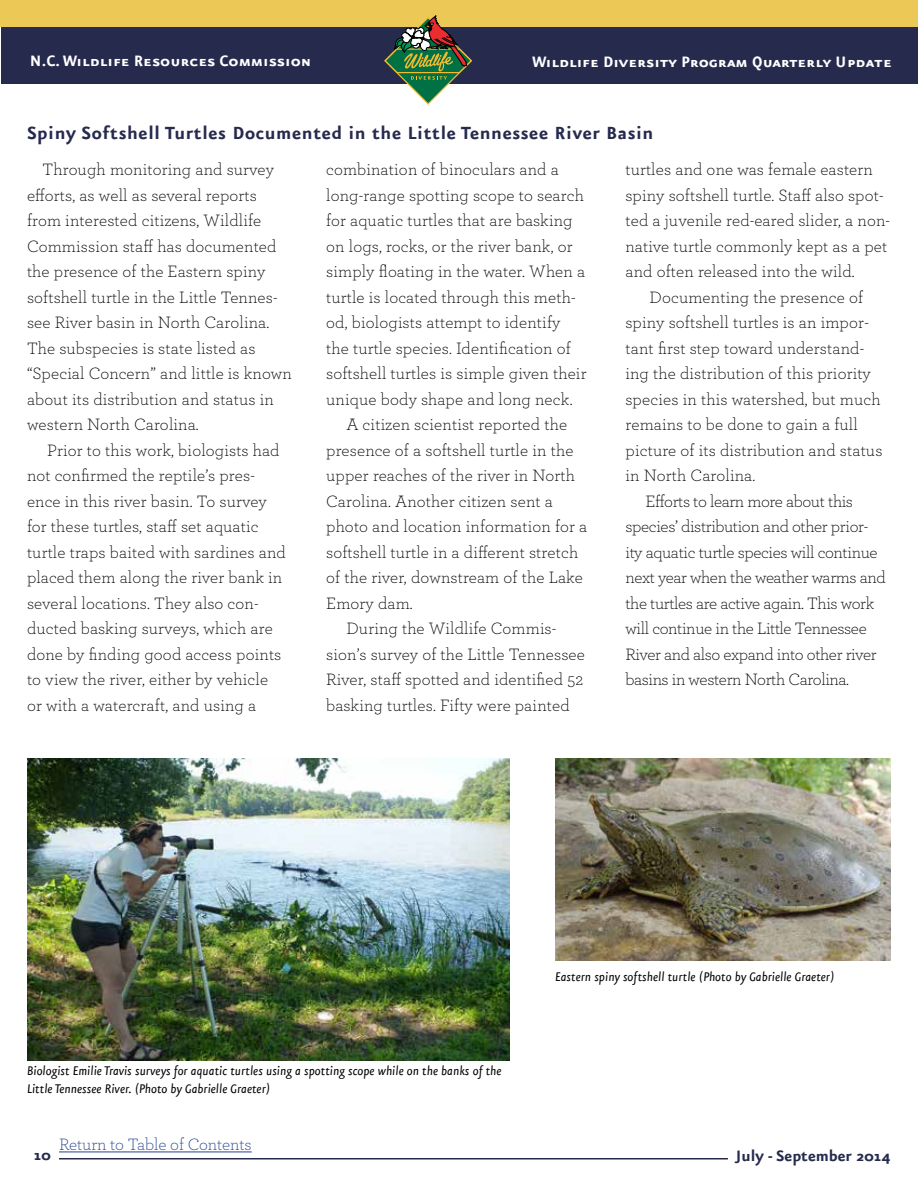
<style>
.page{position:relative;width:918px;height:1188px;background:#fff}
.page>*{position:absolute;margin:0;border:0;box-sizing:border-box;transform-origin:0 0}
.t1{font:700 21px "Eureka Sans";letter-spacing:.03em;color:#262a4d}
.t2{font:18px "Eureka Sans Bold Caps";color:#fff}
.t3{font:700 18px "Eureka Sans";color:#262a4d}
.t4{font:300 17.25px/25.5px "Archer";letter-spacing:.01em;color:#000}
.t5{font:300 17.25px "Archer";letter-spacing:-.02em;color:#000}
.t6{font:300 17.25px "Archer";letter-spacing:-.025em;color:#000}
.t7{font:300 17.25px "Archer";letter-spacing:-.005em;color:#25408f}
.t8{font:italic 15px/18px "Eureka Sans";color:#000}
</style>
<div class="page">
<hr style="left:917px;top:0;width:1px;height:702px;background:#d4d4db">
<img style="left:27px;top:758px;width:482px;height:302px">
<img style="left:555px;top:758px;width:336px;height:203px">
<hr style="left:59px;top:1152px;width:193px;height:1px;background:#25408f">
<hr style="left:59px;top:1158px;width:669px;height:2px;background:#262a4d">
<div style="left:1px;top:27px;width:917px;height:57px;background:#262a4d"></div>
<div style="left:0;top:0;width:918px;height:27px;background:#ecc856"></div>
<svg style="left:384px;top:16px;width:88px;height:89px"></svg>
<p class="t2" style="left:30px;top:52px;width:283px">N.C. Wildlife Resources Commission</p>
<p class="t2" style="left:532px;top:52px;width:361px">Wildlife Diversity Program Quarterly Update</p>
<p class="t1" style="left:27px;top:122px;width:628px">Spiny Softshell Turtles Documented in the Little Tennessee River Basin</p>
<p class="t4" style="left:27px;top:156px;width:266px;text-indent:16px">Through monitoring and survey efforts, as well as several reports from interested citizens, Wildlife Commission staff has documented the presence of the Eastern spiny softshell turtle in the Little Tennes&shy;see River basin in North Carolina.<br>The subspecies is state listed as “Special Concern” and little is known about its distribution and status in western North Carolina.</p>
<p class="t4" style="left:27px;top:437px;width:260px;text-indent:20px">Prior to this work, biologists had not confirmed the reptile’s pres&shy;ence in this river basin. To survey for these turtles, staff set aquatic turtle traps baited with sardines and placed them along the river bank in several locations. They also con&shy;ducted basking surveys, which are done by finding good access points to view the river, either by vehicle or with a watercraft, and using a</p>
<p class="t4" style="left:326px;top:156px;width:234px">combination of binoculars and a</p>
<p class="t4" style="left:326px;top:182px;width:259px">long-range spotting scope to search</p>
<p class="t4" style="left:326px;top:207px;width:248px">for aquatic turtles that are basking</p>
<p class="t4" style="left:326px;top:232px;width:248px">on logs, rocks, or the river bank, or</p>
<p class="t4" style="left:326px;top:258px;width:261px">simply floating in the water. When a</p>
<p class="t4" style="left:326px;top:283px;width:251px">turtle is located through this meth-</p>
<p class="t4" style="left:326px;top:309px;width:236px">od, biologists attempt to identify</p>
<p class="t4" style="left:326px;top:334px;width:246px">the turtle species. Identification of</p>
<p class="t4" style="left:326px;top:360px;width:262px">softshell turtles is simple given their</p>
<p class="t4" style="left:326px;top:385px;width:248px">unique body shape and long neck.</p>
<p class="t4" style="left:346px;top:411px;width:222px">A citizen scientist reported the</p>
<p class="t4" style="left:326px;top:436px;width:249px">presence of a softshell turtle in the</p>
<p class="t4" style="left:326px;top:462px;width:250px">upper reaches of the river in North</p>
<p class="t4" style="left:326px;top:487px;width:228px">Carolina. Another citizen sent a</p>
<p class="t4" style="left:326px;top:513px;width:263px">photo and location information for a</p>
<p class="t4" style="left:326px;top:538px;width:254px">softshell turtle in a different stretch</p>
<p class="t4" style="left:326px;top:564px;width:258px">of the river, downstream of the Lake</p>
<p class="t4" style="left:326px;top:589px;width:88px">Emory dam.</p>
<p class="t4" style="left:346px;top:615px;width:212px">During the Wildlife Commis-</p>
<p class="t4" style="left:326px;top:640px;width:260px">sion’s survey of the Little Tennessee</p>
<p class="t4" style="left:326px;top:666px;width:259px">River, staff spotted and identified 52</p>
<p class="t4" style="left:326px;top:691px;width:245px">basking turtles. Fifty were painted</p>
<p class="t4" style="left:626px;top:156px;width:249px">turtles and one was female eastern</p>
<p class="t4" style="left:626px;top:182px;width:260px">spiny softshell turtle. Staff also spot-</p>
<p class="t4" style="left:626px;top:207px;width:266px">ted a juvenile red-eared slider, a non-</p>
<p class="t4" style="left:626px;top:233px;width:263px">native turtle commonly kept as a pet</p>
<p class="t4" style="left:626px;top:258px;width:231px">and often released into the wild.</p>
<p class="t4" style="left:650px;top:284px;width:215px">Documenting the presence of</p>
<p class="t4" style="left:626px;top:309px;width:245px">spiny softshell turtles is an impor-</p>
<p class="t4" style="left:626px;top:335px;width:240px">tant first step toward understand-</p>
<p class="t4" style="left:626px;top:360px;width:247px">ing the distribution of this priority</p>
<p class="t4" style="left:626px;top:386px;width:257px">species in this watershed, but much</p>
<p class="t4" style="left:626px;top:411px;width:234px">remains to be done to gain a full</p>
<p class="t4" style="left:626px;top:437px;width:258px">picture of its distribution and status</p>
<p class="t4" style="left:626px;top:462px;width:131px">in North Carolina.</p>
<p class="t5" style="left:646px;top:490px;width:209px">Efforts to learn more about this</p>
<p class="t5" style="left:626px;top:515px;width:244px">species’ distribution and other prior-</p>
<p class="t5" style="left:626px;top:541px;width:254px">ity aquatic turtle species will continue</p>
<p class="t6" style="left:626px;top:566px;width:262px">next year when the weather warms and</p>
<p class="t5" style="left:626px;top:592px;width:250px">the turtles are active again. This work</p>
<p class="t5" style="left:626px;top:617px;width:243px">will continue in the Little Tennessee</p>
<p class="t6" style="left:626px;top:643px;width:253px">River and also expand into other river</p>
<p class="t5" style="left:626px;top:668px;width:225px">basins in western North Carolina.</p>
<p class="t8" style="left:27px;top:1063px;width:476px">Biologist Emilie Travis surveys for aquatic turtles using a spotting scope while on the banks of the<br>Little Tennessee River. (Photo by Gabrielle Graeter)</p>
<p class="t8" style="left:555px;top:968px;width:281px">Eastern spiny softshell turtle (Photo by Gabrielle Graeter)</p>
<p class="t7" style="left:59px;top:1133px;width:194px">Return to Table of Contents</p>
<p class="t3" style="left:34px;top:1145px;width:19px">10</p>
<p class="t3" style="left:736px;top:1146px;width:157px">July - September 2014</p>
</div>
